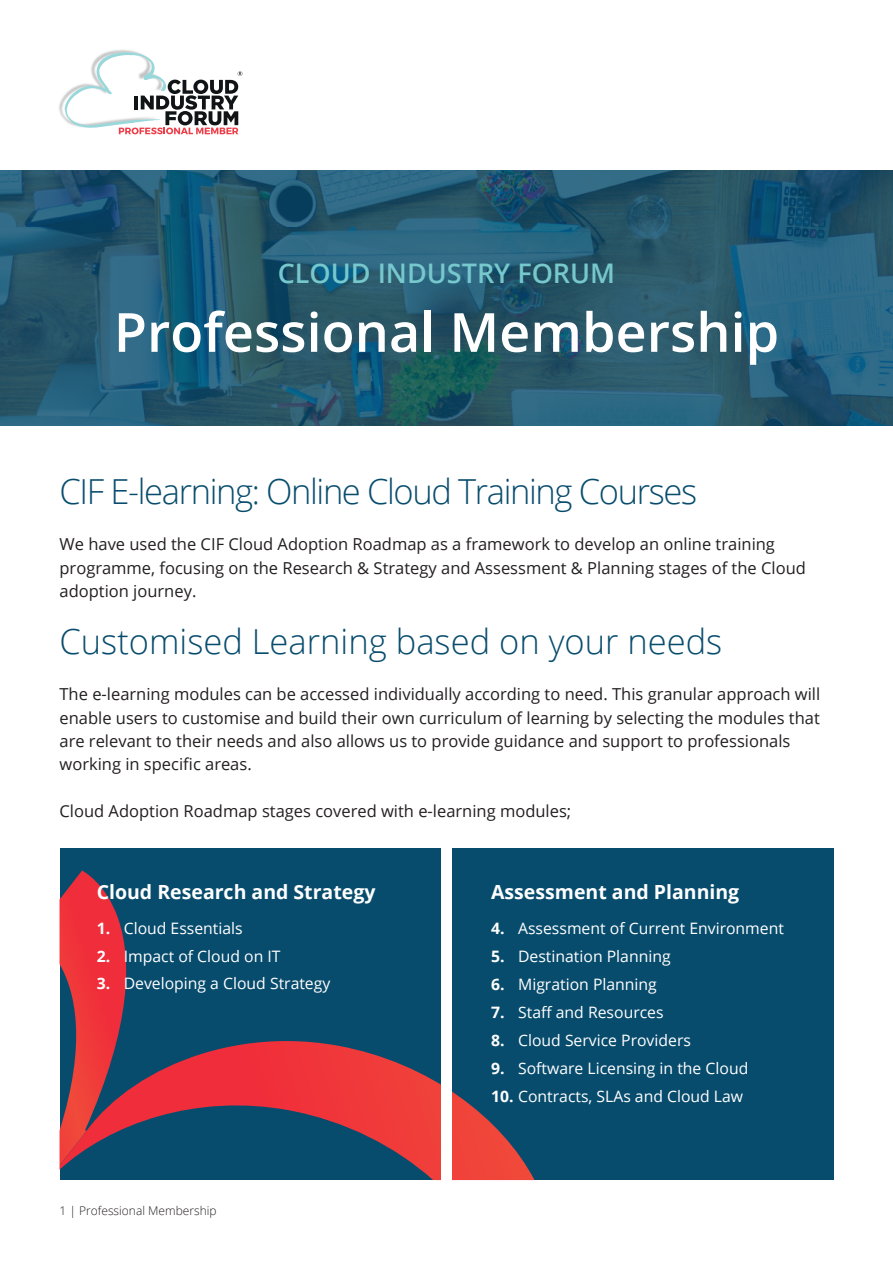
<style>
.page{position:relative;width:893px;height:1263px;background:#fff}
.page>*{position:absolute;margin:0;border:0;box-sizing:border-box;transform-origin:0 0}
.t1{font:600 54px "Open Sans";color:#fff}
.Sub-Header{font:300 34.5px "Open Sans";letter-spacing:-.04em;color:#084c6d}
.Body{font:300 34.5px "Open Sans";color:#084c6d}
.t2{font:600 27px "Open Sans";color:#76c8cc}
.Body-2{font:700 19.5px "Open Sans";color:#fff}
.Body-3{font:16.5px/23.2px "Open Sans";color:#231f20}
.t3{font:15.75px "Open Sans";color:#fff}
.t4{font:300 12px "Open Sans";color:#231f20}
.s1{font-weight:700}
</style>
<div class="page">
<div style="left:60px;top:848px;width:773px;height:332px;background:#084c6d"></div>
<svg style="left:60px;top:870px;width:67px;height:171px"></svg>
<svg style="left:60px;top:1041px;width:474px;height:139px"></svg>
<img style="left:59px;top:50px;width:116px;height:85px">
<svg style="left:64px;top:52px;width:178px;height:82px"></svg>
<svg style="left:0;top:170px;width:893px;height:255px;background:#255a71"></svg>
<div style="left:441px;top:836px;width:11px;height:365px;background:#fff"></div>
<p class="t2" style="left:278px;top:254px;width:339px">CLOUD INDUSTRY FORUM</p>
<p class="t1" style="left:114px;top:295px;width:667px">Professional Membership</p>
<p class="Sub-Header" style="left:60px;top:468px;width:639px">CIF E-learning: Online Cloud Training Courses</p>
<p class="Body-3" style="left:60px;top:532px;width:748px">We have used the CIF Cloud Adoption Roadmap as a framework to develop an online training programme, focusing on the Research &amp; Strategy and Assessment &amp; Planning stages of the Cloud adoption journey.</p>
<p class="Body" style="left:60px;top:618px;width:664px">Customised Learning based on your needs</p>
<p class="Body-3" style="left:60px;top:682px;width:762px">The e-learning modules can be accessed individually according to need. This granular approach will enable users to customise and build their own curriculum of learning by selecting the modules that are relevant to their needs and also allows us to provide guidance and support to professionals working in specific areas.</p>
<p class="Body-3" style="left:60px;top:798px;width:513px">Cloud Adoption Roadmap stages covered with e-learning modules;</p>
<p class="Body-2" style="left:97px;top:878px;width:280px">Cloud Research and Strategy</p>
<p class="t3" style="left:97px;top:917px;width:147px"><span class="s1">1.</span> Cloud Essentials</p>
<p class="t3" style="left:97px;top:945px;width:185px"><span class="s1">2.</span> Impact of Cloud on IT</p>
<p class="t3" style="left:97px;top:973px;width:235px"><span class="s1">3.</span> Developing a Cloud Strategy</p>
<p class="t4" style="left:60px;top:1202px;width:159px">1 | Professional Membership</p>
<p class="Body-2" style="left:491px;top:878px;width:250px">Assessment and Planning</p>
<p class="t3" style="left:491px;top:917px;width:294px"><span class="s1">4.</span> Assessment of Current Environment</p>
<p class="t3" style="left:491px;top:945px;width:181px"><span class="s1">5.</span> Destination Planning</p>
<p class="t3" style="left:491px;top:973px;width:167px"><span class="s1">6.</span> Migration Planning</p>
<p class="t3" style="left:491px;top:1001px;width:174px"><span class="s1">7.</span> Staff and Resources</p>
<p class="t3" style="left:491px;top:1029px;width:201px"><span class="s1">8.</span> Cloud Service Providers</p>
<p class="t3" style="left:491px;top:1057px;width:259px"><span class="s1">9.</span> Software Licensing in the Cloud</p>
<p class="t3" style="left:491px;top:1085px;width:254px"><span class="s1">10.</span> Contracts, SLAs and Cloud Law</p>
</div>
